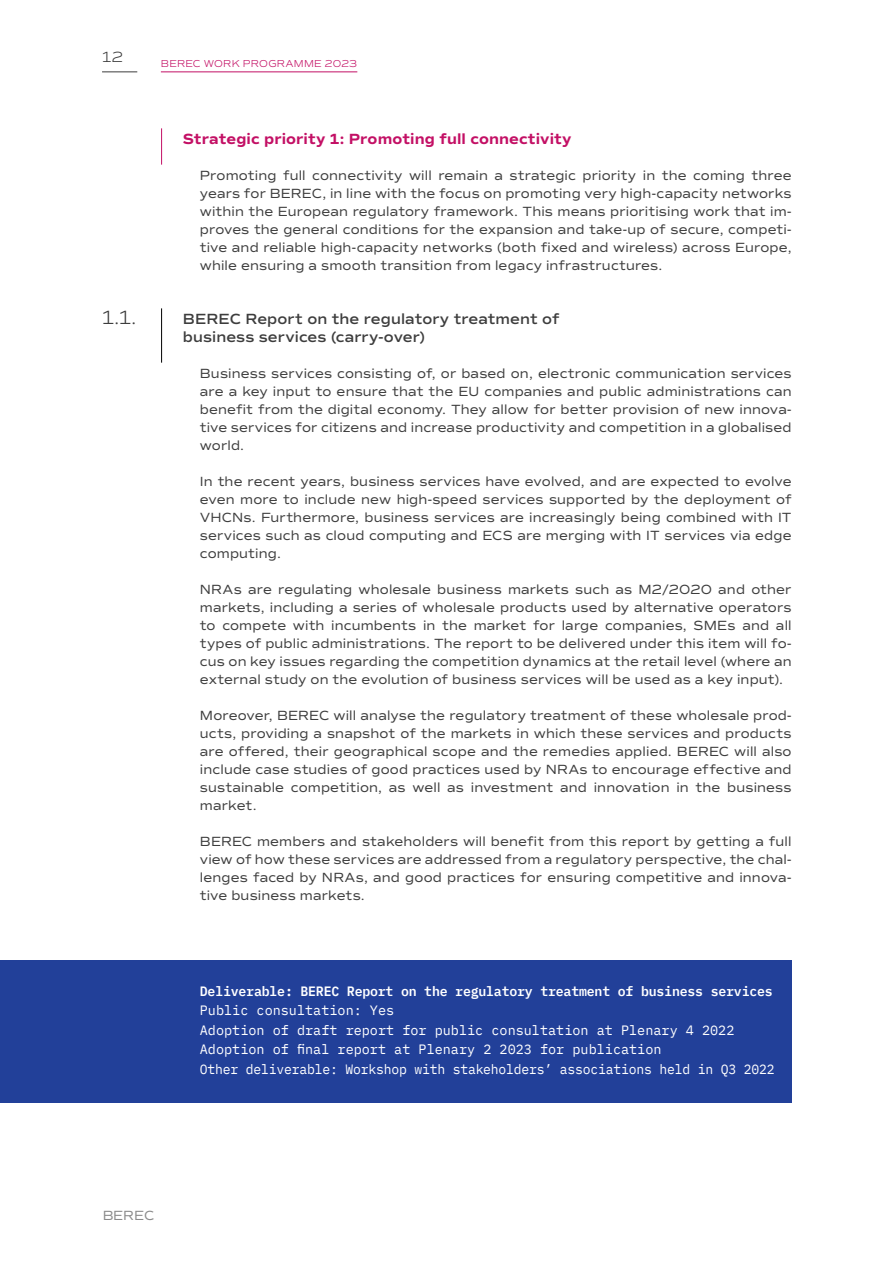
<style>
.page{position:relative;width:893px;height:1263px;background:#fff}
.page>*{position:absolute;margin:0;border:0;box-sizing:border-box;transform-origin:0 0}
.t1{font:300 19.5px "Commuters Sans";color:#3d3d3d}
.t2{font:600 15px/18px "Commuters Sans";letter-spacing:.005em;color:#3d3d3d}
.t3{font:700 15px "Commuters Sans";letter-spacing:.005em;color:#c31065}
.t4{font:300 15px "Commuters Sans";color:#3d3d3d}
.NEW_Body_-_Regular_9{font:13.5px/18px "Commuters Sans";letter-spacing:.01em;color:#3d3d3d;text-align:justify}
.NEW_White_box_LEFT{font:13.5px "IBM Plex Mono";color:#fff}
.NEW_White_box_LEFT-2{font:600 13.5px "IBM Plex Mono";letter-spacing:-.015em;color:#fff}
.t5{font:300 10.2px "Commuters Sans";letter-spacing:.02em;color:#c31065}
</style>
<div class="page">
<hr style="left:102px;top:72px;width:35px;height:1px;background:#3d3d3d">
<hr style="left:161px;top:72px;width:196px;height:1px;background:#c31065">
<hr style="left:161px;top:128px;width:1px;height:37px;background:#c31065">
<hr style="left:161px;top:308px;width:1px;height:55px;background:#000">
<div style="left:0;top:960px;width:792px;height:64px;background:#224099"></div>
<div style="left:0;top:1018px;width:792px;height:65px;background:#224099"></div>
<div style="left:0;top:1038px;width:792px;height:64px;background:#224099"></div>
<p class="t4" style="left:102px;top:48px;width:22px">12</p>
<p class="t5" style="left:161px;top:58px;width:198px">BEREC WORK PROGRAMME 2023</p>
<p class="t3" style="left:183px;top:130px;width:390px">Strategic priority 1: Promoting full connectivity</p>
<p class="NEW_Body_-_Regular_9" style="left:200px;top:166px;width:593px">Promoting full connectivity will remain a strategic priority in the coming three years for BEREC, in line with the focus on promoting very high-capacity networks within the European regulatory framework. This means prioritising work that im&shy;proves the general conditions for the expansion and take-up of secure, competi&shy;tive and reliable high-capacity networks (both fixed and wireless) across Europe, while ensuring a smooth transition from legacy infrastructures.</p>
<p class="t1" style="left:102px;top:306px;width:36px">1.1.</p>
<p class="t2" style="left:183px;top:310px;width:378px">BEREC Report on the regulatory treatment of business services (carry-over)</p>
<p class="NEW_Body_-_Regular_9" style="left:200px;top:364px;width:593px">Business services consisting of, or based on, electronic communication services are a key input to ensure that the EU companies and public administrations can benefit from the digital economy. They allow for better provision of new innova&shy;tive services for citizens and increase productivity and competition in a globalised world.</p>
<p class="NEW_Body_-_Regular_9" style="left:200px;top:472px;width:593px">In the recent years, business services have evolved, and are expected to evolve even more to include new high-speed services supported by the deployment of VHCNs. Furthermore, business services are increasingly being combined with IT services such as cloud computing and ECS are merging with IT services via edge computing.</p>
<p class="NEW_Body_-_Regular_9" style="left:200px;top:580px;width:593px">NRAs are regulating wholesale business markets such as M2/2020 and other markets, including a series of wholesale products used by alternative operators to compete with incumbents in the market for large companies, SMEs and all types of public administrations. The report to be delivered under this item will fo&shy;cus on key issues regarding the competition dynamics at the retail level (where an external study on the evolution of business services will be used as a key input).</p>
<p class="NEW_Body_-_Regular_9" style="left:200px;top:706px;width:593px">Moreover, BEREC will analyse the regulatory treatment of these wholesale prod&shy;ucts, providing a snapshot of the markets in which these services and products are offered, their geographical scope and the remedies applied. BEREC will also include case studies of good practices used by NRAs to encourage effective and sustainable competition, as well as investment and innovation in the business market.</p>
<p class="NEW_Body_-_Regular_9" style="left:200px;top:832px;width:593px">BEREC members and stakeholders will benefit from this report by getting a full view of how these services are addressed from a regulatory perspective, the chal&shy;lenges faced by NRAs, and good practices for ensuring competitive and innova&shy;tive business markets.</p>
<p class="NEW_White_box_LEFT-2" style="left:200px;top:980px;width:574px">Deliverable: BEREC Report on the regulatory treatment of business services</p>
<p class="NEW_White_box_LEFT" style="left:200px;top:1000px;width:196px">Public consultation: Yes</p>
<p class="NEW_White_box_LEFT" style="left:200px;top:1020px;width:536px">Adoption of draft report for public consultation at Plenary 4 2022</p>
<p class="NEW_White_box_LEFT" style="left:200px;top:1039px;width:463px">Adoption of final report at Plenary 2 2023 for publication</p>
<p class="NEW_White_box_LEFT" style="left:200px;top:1059px;width:576px">Other deliverable: Workshop with stakeholders’ associations held in Q3 2022</p>
<p class="NEW_Body_-_Regular_9" style="left:102px;top:1207px;width:54px">BEREC</p>
</div>
